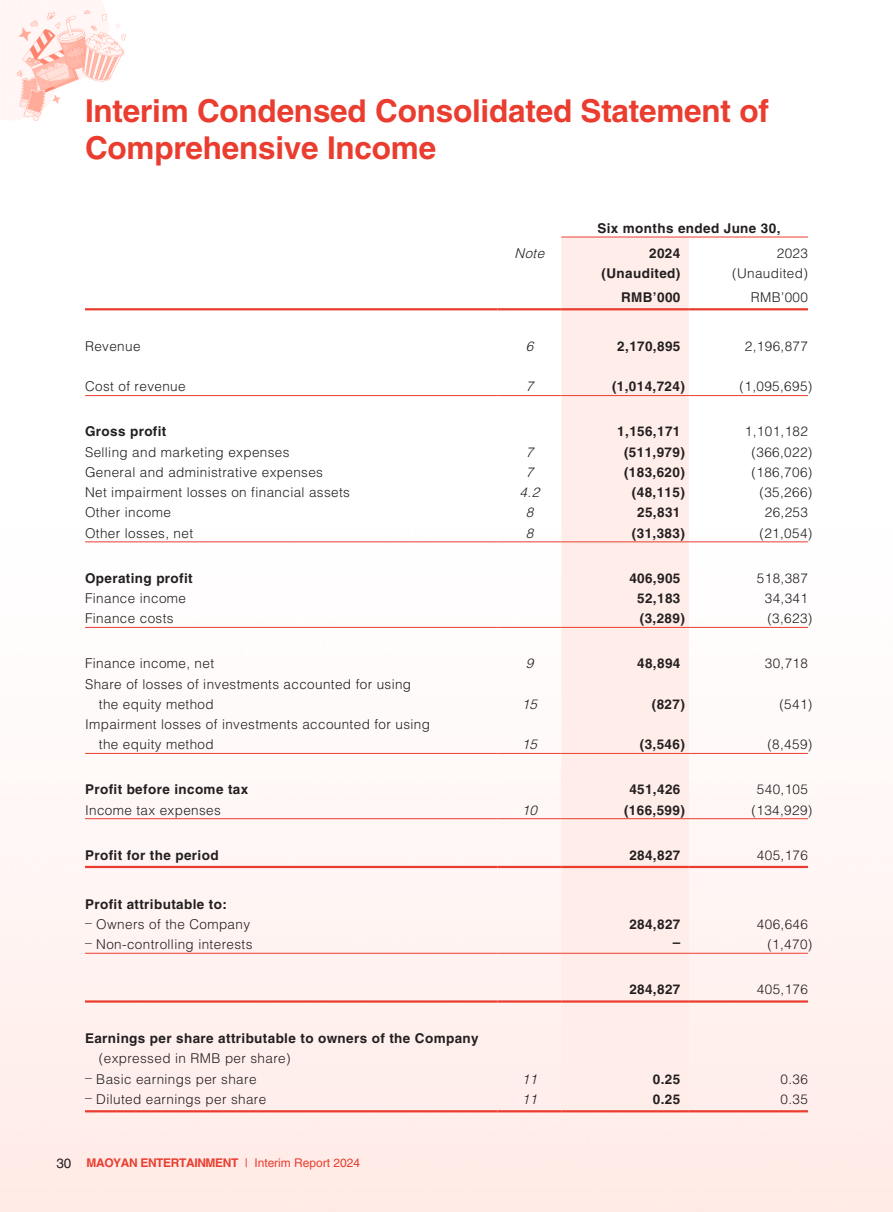
<style>
.page{position:relative;width:893px;height:1212px;background:#fff}
.page>*{position:absolute;margin:0;border:0;box-sizing:border-box;transform-origin:0 0}
.t1{font:700 31.5px/37.5px "Helvetica LT Std";letter-spacing:-.005em;color:#ea3d2f}
._50_Table{font:300 13.5px "Helvetica LT Std";letter-spacing:.03em;color:#231f20}
._50_Table-2{font:700 13.5px "Helvetica LT Std";letter-spacing:.03em;color:#231f20}
._50_Table-3{font:italic 300 13.5px "Helvetica LT Std";color:#231f20}
.t2{font:700 12px "Helvetica LT Std";letter-spacing:-.03em;color:#ea3d2f}
.s1{font-weight:400;font-size:13.5px;color:#231f20}
.s2{font-weight:400}
</style>
<div class="page">
<img style="left:0;top:0;width:893px;height:1212px">
<div style="left:561px;top:238px;width:128px;height:872px;background:#ffede9"></div>
<hr style="left:561px;top:237px;width:128px;height:1px;background:#ea3d2f">
<hr style="left:689px;top:237px;width:119px;height:1px;background:#ea3d2f">
<hr style="left:85px;top:308px;width:412px;height:2px;background:#ea3d2f">
<hr style="left:497px;top:308px;width:64px;height:2px;background:#ea3d2f">
<hr style="left:561px;top:308px;width:128px;height:2px;background:#ea3d2f">
<hr style="left:689px;top:308px;width:119px;height:2px;background:#ea3d2f">
<hr style="left:85px;top:395px;width:412px;height:1px;background:#ea3d2f">
<hr style="left:497px;top:395px;width:64px;height:1px;background:#ea3d2f">
<hr style="left:561px;top:395px;width:128px;height:1px;background:#ea3d2f">
<hr style="left:689px;top:395px;width:119px;height:1px;background:#ea3d2f">
<hr style="left:85px;top:541px;width:412px;height:1px;background:#ea3d2f">
<hr style="left:497px;top:541px;width:64px;height:1px;background:#ea3d2f">
<hr style="left:561px;top:541px;width:128px;height:1px;background:#ea3d2f">
<hr style="left:689px;top:541px;width:119px;height:1px;background:#ea3d2f">
<hr style="left:85px;top:627px;width:412px;height:1px;background:#ea3d2f">
<hr style="left:497px;top:627px;width:64px;height:1px;background:#ea3d2f">
<hr style="left:561px;top:627px;width:128px;height:1px;background:#ea3d2f">
<hr style="left:689px;top:627px;width:119px;height:1px;background:#ea3d2f">
<hr style="left:85px;top:753px;width:412px;height:1px;background:#ea3d2f">
<hr style="left:497px;top:753px;width:64px;height:1px;background:#ea3d2f">
<hr style="left:561px;top:753px;width:128px;height:1px;background:#ea3d2f">
<hr style="left:689px;top:753px;width:119px;height:1px;background:#ea3d2f">
<hr style="left:85px;top:818px;width:412px;height:1px;background:#ea3d2f">
<hr style="left:497px;top:818px;width:64px;height:1px;background:#ea3d2f">
<hr style="left:561px;top:818px;width:128px;height:1px;background:#ea3d2f">
<hr style="left:689px;top:818px;width:119px;height:1px;background:#ea3d2f">
<hr style="left:85px;top:866px;width:412px;height:2px;background:#ea3d2f">
<hr style="left:497px;top:866px;width:64px;height:2px;background:#ea3d2f">
<hr style="left:561px;top:866px;width:128px;height:2px;background:#ea3d2f">
<hr style="left:689px;top:866px;width:119px;height:2px;background:#ea3d2f">
<hr style="left:85px;top:953px;width:412px;height:1px;background:#ea3d2f">
<hr style="left:497px;top:953px;width:64px;height:1px;background:#ea3d2f">
<hr style="left:561px;top:953px;width:128px;height:1px;background:#ea3d2f">
<hr style="left:689px;top:953px;width:119px;height:1px;background:#ea3d2f">
<hr style="left:85px;top:1000px;width:412px;height:3px;background:#ea3d2f">
<hr style="left:497px;top:1000px;width:64px;height:3px;background:#ea3d2f">
<hr style="left:561px;top:1000px;width:128px;height:3px;background:#ea3d2f">
<hr style="left:689px;top:1000px;width:119px;height:3px;background:#ea3d2f">
<hr style="left:85px;top:1110px;width:412px;height:2px;background:#ea3d2f">
<hr style="left:497px;top:1110px;width:64px;height:2px;background:#ea3d2f">
<hr style="left:561px;top:1110px;width:128px;height:2px;background:#ea3d2f">
<hr style="left:689px;top:1110px;width:119px;height:2px;background:#ea3d2f">
<h1 class="t1" style="left:85px;top:91px;width:685px">Interim Condensed Consolidated Statement of<br>Comprehensive Income</h1>
<p class="_50_Table-2" style="left:597px;top:220px;width:185px">Six months ended June 30,</p>
<p class="_50_Table-3" style="left:515px;top:244px;width:35px">Note</p>
<p class="_50_Table-2" style="left:649px;top:245px;width:33px">2024</p>
<p class="_50_Table" style="left:777px;top:244px;width:33px">2023</p>
<p class="_50_Table-2" style="left:602px;top:265px;width:80px">(Unaudited)</p>
<p class="_50_Table" style="left:732px;top:265px;width:77px">(Unaudited)</p>
<p class="_50_Table-2" style="left:621px;top:289px;width:61px">RMB’000</p>
<p class="_50_Table" style="left:751px;top:289px;width:59px">RMB’000</p>
<p class="_50_Table" style="left:85px;top:338px;width:57px">Revenue</p>
<p class="_50_Table-3" style="left:526px;top:338px;width:13px">6</p>
<p class="_50_Table-2" style="left:617px;top:338px;width:65px">2,170,895</p>
<p class="_50_Table" style="left:745px;top:338px;width:65px">2,196,877</p>
<p class="_50_Table" style="left:85px;top:378px;width:102px">Cost of revenue</p>
<p class="_50_Table-3" style="left:526px;top:378px;width:13px">7</p>
<p class="_50_Table-2" style="left:612px;top:378px;width:74px">(1,014,724)</p>
<p class="_50_Table" style="left:740px;top:378px;width:74px">(1,095,695)</p>
<p class="_50_Table-2" style="left:85px;top:423px;width:83px">Gross profit</p>
<p class="_50_Table-2" style="left:617px;top:423px;width:65px">1,156,171</p>
<p class="_50_Table" style="left:745px;top:423px;width:65px">1,101,182</p>
<p class="_50_Table" style="left:85px;top:443px;width:206px">Selling and marketing expenses</p>
<p class="_50_Table-3" style="left:526px;top:443px;width:13px">7</p>
<p class="_50_Table-2" style="left:624px;top:444px;width:62px">(511,979)</p>
<p class="_50_Table" style="left:752px;top:443px;width:62px">(366,022)</p>
<p class="_50_Table" style="left:85px;top:464px;width:239px">General and administrative expenses</p>
<p class="_50_Table-3" style="left:526px;top:464px;width:13px">7</p>
<p class="_50_Table-2" style="left:624px;top:464px;width:62px">(183,620)</p>
<p class="_50_Table" style="left:752px;top:464px;width:62px">(186,706)</p>
<p class="_50_Table" style="left:85px;top:484px;width:266px">Net impairment losses on financial assets</p>
<p class="_50_Table-3" style="left:520px;top:484px;width:25px">4.2</p>
<p class="_50_Table-2" style="left:632px;top:484px;width:54px">(48,115)</p>
<p class="_50_Table" style="left:759px;top:484px;width:54px">(35,266)</p>
<p class="_50_Table" style="left:85px;top:504px;width:87px">Other income</p>
<p class="_50_Table-3" style="left:526px;top:504px;width:13px">8</p>
<p class="_50_Table-2" style="left:637px;top:504px;width:45px">25,831</p>
<p class="_50_Table" style="left:765px;top:504px;width:45px">26,253</p>
<p class="_50_Table" style="left:85px;top:524px;width:110px">Other losses, net</p>
<p class="_50_Table-3" style="left:526px;top:524px;width:13px">8</p>
<p class="_50_Table-2" style="left:632px;top:525px;width:54px">(31,383)</p>
<p class="_50_Table" style="left:759px;top:524px;width:54px">(21,054)</p>
<p class="_50_Table-2" style="left:85px;top:570px;width:109px">Operating profit</p>
<p class="_50_Table-2" style="left:629px;top:570px;width:53px">406,905</p>
<p class="_50_Table" style="left:757px;top:569px;width:53px">518,387</p>
<p class="_50_Table" style="left:85px;top:590px;width:102px">Finance income</p>
<p class="_50_Table-2" style="left:637px;top:590px;width:45px">52,183</p>
<p class="_50_Table" style="left:765px;top:590px;width:45px">34,341</p>
<p class="_50_Table" style="left:85px;top:610px;width:90px">Finance costs</p>
<p class="_50_Table-2" style="left:640px;top:610px;width:47px">(3,289)</p>
<p class="_50_Table" style="left:767px;top:610px;width:47px">(3,623)</p>
<p class="_50_Table" style="left:85px;top:655px;width:131px">Finance income, net</p>
<p class="_50_Table-3" style="left:526px;top:655px;width:13px">9</p>
<p class="_50_Table-2" style="left:637px;top:655px;width:45px">48,894</p>
<p class="_50_Table" style="left:765px;top:655px;width:45px">30,718</p>
<p class="_50_Table" style="left:85px;top:675px;width:328px">Share of losses of investments accounted for using</p>
<p class="_50_Table" style="left:99px;top:695px;width:116px">the equity method</p>
<p class="_50_Table-3" style="left:522px;top:695px;width:21px">15</p>
<p class="_50_Table-2" style="left:652px;top:696px;width:35px">(827)</p>
<p class="_50_Table" style="left:779px;top:695px;width:35px">(541)</p>
<p class="_50_Table" style="left:85px;top:716px;width:346px">Impairment losses of investments accounted for using</p>
<p class="_50_Table" style="left:99px;top:736px;width:116px">the equity method</p>
<p class="_50_Table-3" style="left:522px;top:736px;width:21px">15</p>
<p class="_50_Table-2" style="left:640px;top:736px;width:47px">(3,546)</p>
<p class="_50_Table" style="left:767px;top:736px;width:47px">(8,459)</p>
<p class="_50_Table-2" style="left:85px;top:781px;width:165px">Profit before income tax</p>
<p class="_50_Table-2" style="left:629px;top:781px;width:53px">451,426</p>
<p class="_50_Table" style="left:757px;top:781px;width:53px">540,105</p>
<p class="_50_Table" style="left:85px;top:801px;width:137px">Income tax expenses</p>
<p class="_50_Table-3" style="left:522px;top:801px;width:21px">10</p>
<p class="_50_Table-2" style="left:624px;top:801px;width:62px">(166,599)</p>
<p class="_50_Table" style="left:752px;top:801px;width:62px">(134,929)</p>
<p class="_50_Table-2" style="left:85px;top:846px;width:135px">Profit for the period</p>
<p class="_50_Table-2" style="left:629px;top:846px;width:53px">284,827</p>
<p class="_50_Table" style="left:757px;top:846px;width:53px">405,176</p>
<p class="_50_Table-2" style="left:85px;top:895px;width:143px">Profit attributable to:</p>
<p class="_50_Table" style="left:85px;top:916px;width:167px">– Owners of the Company</p>
<p class="_50_Table-2" style="left:629px;top:916px;width:53px">284,827</p>
<p class="_50_Table" style="left:757px;top:916px;width:53px">406,646</p>
<p class="_50_Table" style="left:85px;top:936px;width:169px">– Non-controlling interests</p>
<p class="_50_Table-2" style="left:673px;top:934px;width:9px">–</p>
<p class="_50_Table" style="left:767px;top:936px;width:47px">(1,470)</p>
<p class="_50_Table-2" style="left:629px;top:981px;width:53px">284,827</p>
<p class="_50_Table" style="left:757px;top:981px;width:53px">405,176</p>
<p class="_50_Table-2" style="left:85px;top:1030px;width:395px">Earnings per share attributable to owners of the Company</p>
<p class="_50_Table" style="left:99px;top:1050px;width:193px">(expressed in RMB per share)</p>
<p class="_50_Table" style="left:85px;top:1070px;width:173px">– Basic earnings per share</p>
<p class="_50_Table-3" style="left:522px;top:1070px;width:21px">11</p>
<p class="_50_Table-2" style="left:653px;top:1071px;width:29px">0.25</p>
<p class="_50_Table" style="left:780px;top:1070px;width:29px">0.36</p>
<p class="_50_Table" style="left:85px;top:1091px;width:183px">– Diluted earnings per share</p>
<p class="_50_Table-3" style="left:522px;top:1091px;width:21px">11</p>
<p class="_50_Table-2" style="left:653px;top:1091px;width:29px">0.25</p>
<p class="_50_Table" style="left:780px;top:1091px;width:29px">0.35</p>
<p class="t2" style="left:57px;top:1155px;width:305px"><span class="s1">30</span> MAOYAN ENTERTAINMENT <span class="s2">| Interim Report 2024</span></p>
</div>
